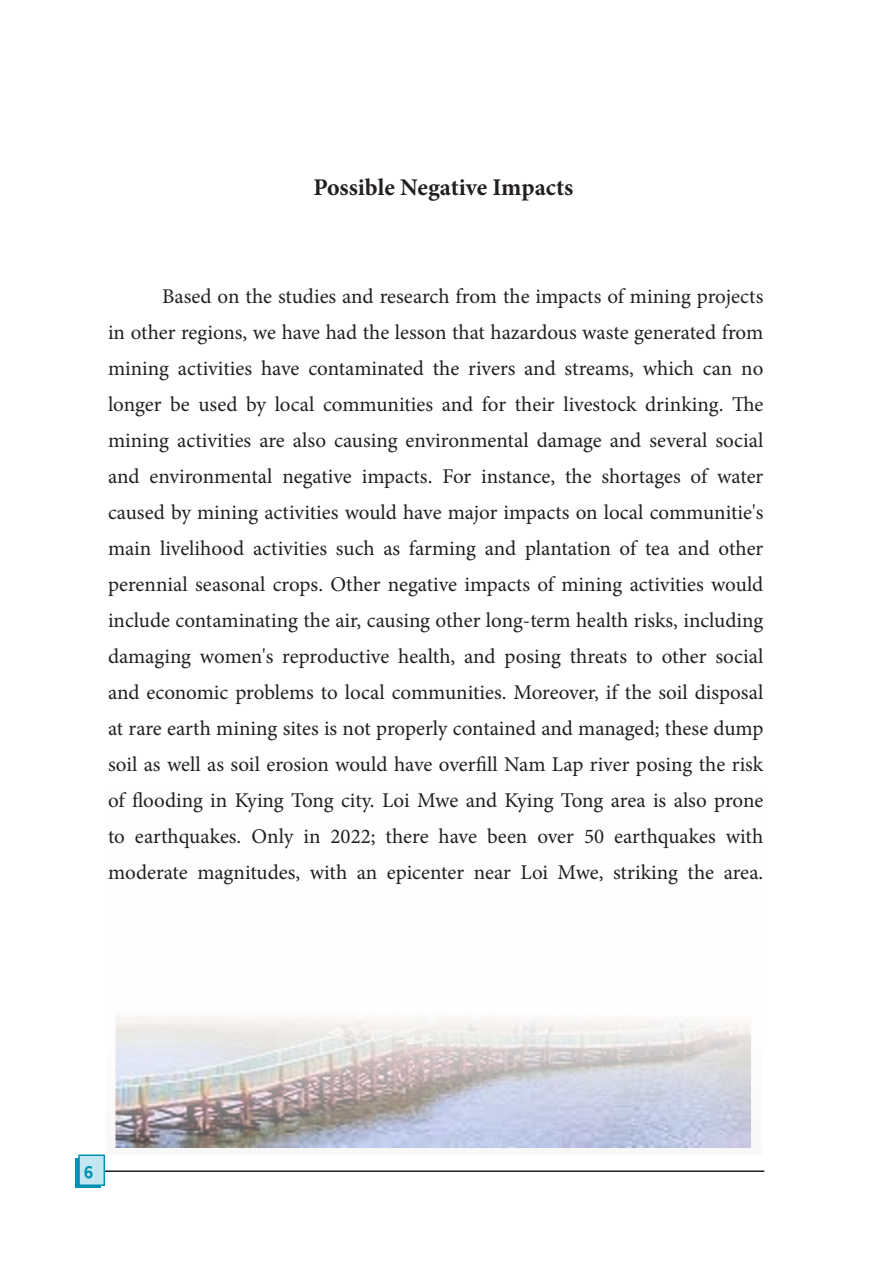
<style>
.page{position:relative;width:893px;height:1263px;background:#fff}
.page>*{position:absolute;margin:0;border:0;box-sizing:border-box;transform-origin:0 0}
.t1{font:700 24px "Minion Pro";color:#231f20}
.P1{font:21px/36px "Minion Pro";color:#231f20;text-align:justify}
.t2{font:700 18px "Pyidaungsu";color:#0092b2}
</style>
<div class="page">
<div style="left:76px;top:1158px;width:25px;height:30px;background:#0092b2"></div>
<div style="left:78px;top:1154px;width:27px;height:32px;background:#c2e7f2;border:2px solid #0092b2"></div>
<hr style="left:105px;top:1170px;width:659px;height:2px;background:#231f20">
<img style="left:115px;top:1017px;width:637px;height:131px">
<h1 class="t1" style="left:314px;top:171px;width:261px">Possible Negative Impacts</h1>
<p class="P1" style="left:108px;top:279px;width:657px;text-indent:54px">Based on the studies and research from the impacts of mining projects in other regions, we have had the lesson that hazardous waste generated from mining activities have contaminated the rivers and streams, which can no longer be used by local communities and for their livestock drinking. The mining activities are also causing environmental damage and several social and environmental negative impacts. For instance, the shortages of water caused by mining activities would have major impacts on local communitie's main livelihood activities such as farming and plantation of tea and other perennial seasonal crops. Other negative impacts of mining activities would include contaminating the air, causing other long-term health risks, including damaging women's reproductive health, and posing threats to other social and economic problems to local communities. Moreover, if the soil disposal at rare earth mining sites is not properly contained and managed; these dump soil as well as soil erosion would have overfill Nam Lap river posing the risk of flooding in Kying Tong city. Loi Mwe and Kying Tong area is also prone to earthquakes. Only in 2022; there have been over 50 earthquakes with moderate magnitudes, with an epicenter near Loi Mwe, striking the area.</p>
<p class="t2" style="left:84px;top:1161px;width:10px">6</p>
</div>
